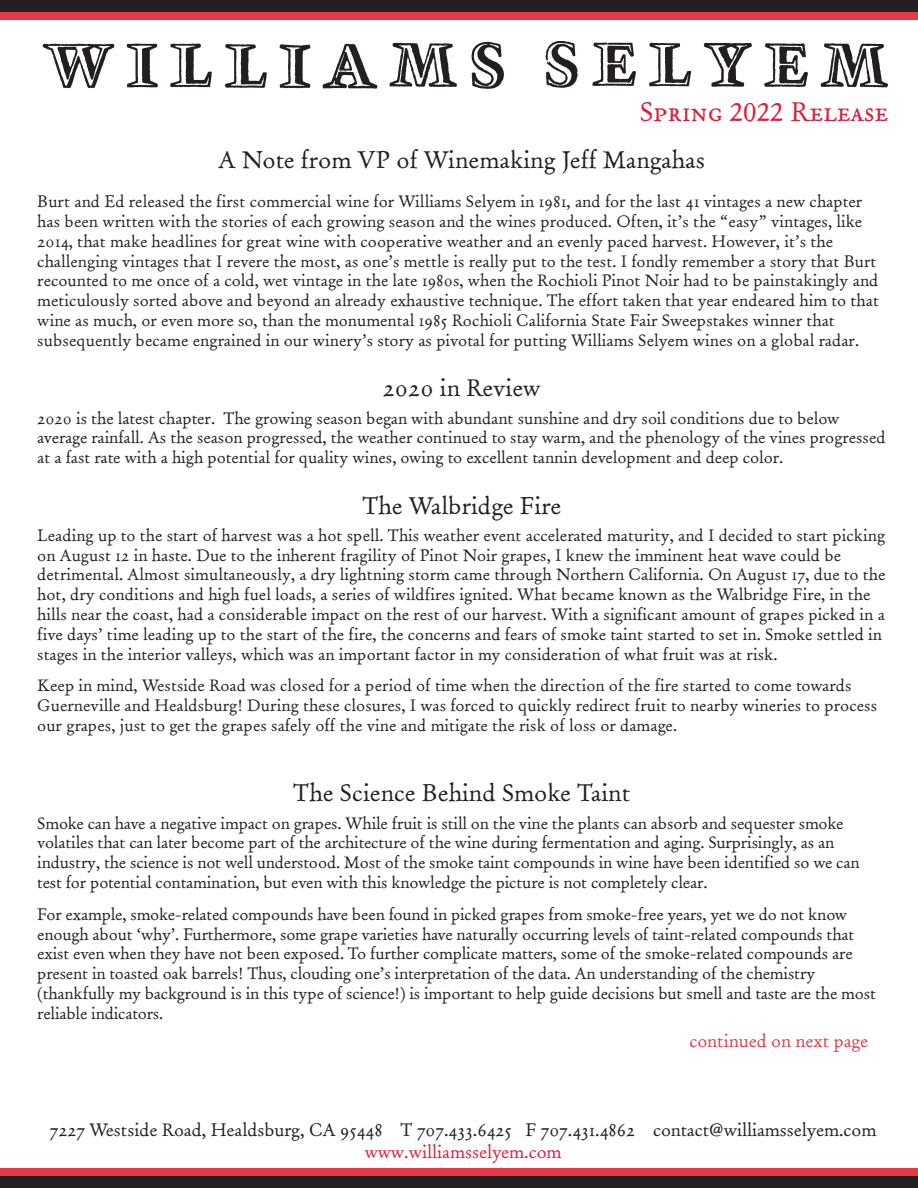
<style>
.page{position:relative;width:918px;height:1188px;background:#fff}
.page>*{position:absolute;margin:0;border:0;box-sizing:border-box;transform-origin:0 0}
.t1{font:27px "Old Claude LP Expert";color:#e51836}
.t2{font:24px "Old Claude LP Regular";letter-spacing:.005em;color:#231f20}
.t3{font:18px "Old Claude LP Regular";color:#231f20}
.t4{font:18px "Old Claude LP Regular";color:#e51836}
.t5{font:18px "Old Claude LP Regular";color:#e53945}
.t6{font:16.5px/19.8px "Old Claude LP Regular";letter-spacing:.005em;color:#231f20}
</style>
<div class="page">
<svg style="left:170px;top:44px;width:42px;height:43px"></svg>
<svg style="left:323px;top:44px;width:54px;height:45px"></svg>
<svg style="left:592px;top:42px;width:44px;height:44px"></svg>
<svg style="left:649px;top:43px;width:42px;height:43px"></svg>
<svg style="left:764px;top:43px;width:44px;height:44px"></svg>
<svg style="left:127px;top:44px;width:31px;height:44px"></svg>
<svg style="left:472px;top:42px;width:32px;height:47px"></svg>
<svg style="left:280px;top:44px;width:30px;height:44px"></svg>
<svg style="left:225px;top:44px;width:42px;height:44px"></svg>
<svg style="left:43px;top:44px;width:71px;height:44px"></svg>
<svg style="left:389px;top:43px;width:68px;height:44px"></svg>
<svg style="left:546px;top:41px;width:32px;height:47px"></svg>
<svg style="left:821px;top:43px;width:67px;height:44px"></svg>
<svg style="left:704px;top:43px;width:48px;height:44px"></svg>
<div style="left:0;top:11px;width:918px;height:9px;background:#e53945"></div>
<div style="left:0;top:0;width:918px;height:12px;background:#231f20"></div>
<div style="left:0;top:1168px;width:918px;height:9px;background:#e53945"></div>
<div style="left:0;top:1176px;width:918px;height:12px;background:#231f20"></div>
<h1 class="t1" style="left:640px;top:95px;width:250px">Spring 2022 Release</h1>
<h2 class="t2" style="left:218px;top:144px;width:488px">A Note from VP of Winemaking Jeff Mangahas</h2>
<p class="t6" style="left:37px;top:192px;width:843px">Burt and Ed released the first commercial wine for Williams Selyem in 1981, and for the last 41 vintages a new chapter has been written with the stories of each growing season and the wines produced. Often, it’s the “easy” vintages, like 2014, that make headlines for great wine with cooperative weather and an evenly paced harvest. However, it’s the challenging vintages that I revere the most, as one’s mettle is really put to the test. I fondly remember a story that Burt recounted to me once of a cold, wet vintage in the late 1980s, when the Rochioli Pinot Noir had to be painstakingly and meticulously sorted above and beyond an already exhaustive technique. The effort taken that year endeared him to that wine as much, or even more so, than the monumental 1985 Rochioli California State Fair Sweepstakes winner that subsequently became engrained in our winery’s story as pivotal for putting Williams Selyem wines on a global radar.</p>
<h2 class="t2" style="left:383px;top:373px;width:159px">2020 in Review</h2>
<p class="t6" style="left:37px;top:408px;width:850px">2020 is the latest chapter. The growing season began with abundant sunshine and dry soil conditions due to below average rainfall. As the season progressed, the weather continued to stay warm, and the phenology of the vines progressed at a fast rate with a high potential for quality wines, owing to excellent tannin development and deep color.</p>
<h2 class="t2" style="left:362px;top:490px;width:200px">The Walbridge Fire</h2>
<p class="t6" style="left:37px;top:525px;width:850px">Leading up to the start of harvest was a hot spell. This weather event accelerated maturity, and I decided to start picking on August 12 in haste. Due to the inherent fragility of Pinot Noir grapes, I knew the imminent heat wave could be detrimental. Almost simultaneously, a dry lightning storm came through Northern California. On August 17, due to the hot, dry conditions and high fuel loads, a series of wildfires ignited. What became known as the Walbridge Fire, in the hills near the coast, had a considerable impact on the rest of our harvest. With a significant amount of grapes picked in a five days’ time leading up to the start of the fire, the concerns and fears of smoke taint started to set in. Smoke settled in stages in the interior valleys, which was an important factor in my consideration of what fruit was at risk.</p>
<p class="t6" style="left:37px;top:676px;width:841px">Keep in mind, Westside Road was closed for a period of time when the direction of the fire started to come towards<br>Guerneville and Healdsburg! During these closures, I was forced to quickly redirect fruit to nearby wineries to process our grapes, just to get the grapes safely off the vine and mitigate the risk of loss or damage.</p>
<h2 class="t2" style="left:293px;top:778px;width:339px">The Science Behind Smoke Taint</h2>
<p class="t6" style="left:37px;top:813px;width:824px">Smoke can have a negative impact on grapes. While fruit is still on the vine the plants can absorb and sequester smoke volatiles that can later become part of the architecture of the wine during fermentation and aging. Surprisingly, as an industry, the science is not well understood. Most of the smoke taint compounds in wine have been identified so we can test for potential contamination, but even with this knowledge the picture is not completely clear.</p>
<p class="t6" style="left:37px;top:904px;width:840px">For example, smoke-related compounds have been found in picked grapes from smoke-free years, yet we do not know enough about ‘why’. Furthermore, some grape varieties have naturally occurring levels of taint-related compounds that exist even when they have not been exposed. To further complicate matters, some of the smoke-related compounds are present in toasted oak barrels! Thus, clouding one’s interpretation of the data. An understanding of the chemistry (thankfully my background is in this type of science!) is important to help guide decisions but smell and taste are the most reliable indicators.</p>
<p class="t5" style="left:690px;top:1029px;width:180px">continued on next page</p>
<p class="t3" style="left:50px;top:1119px;width:828px">7227 Westside Road, Healdsburg, CA 95448 T 707.433.6425 F 707.431.4862 contact@williamsselyem.com</p>
<p class="t4" style="left:365px;top:1140px;width:198px">www.williamsselyem.com</p>
</div>
